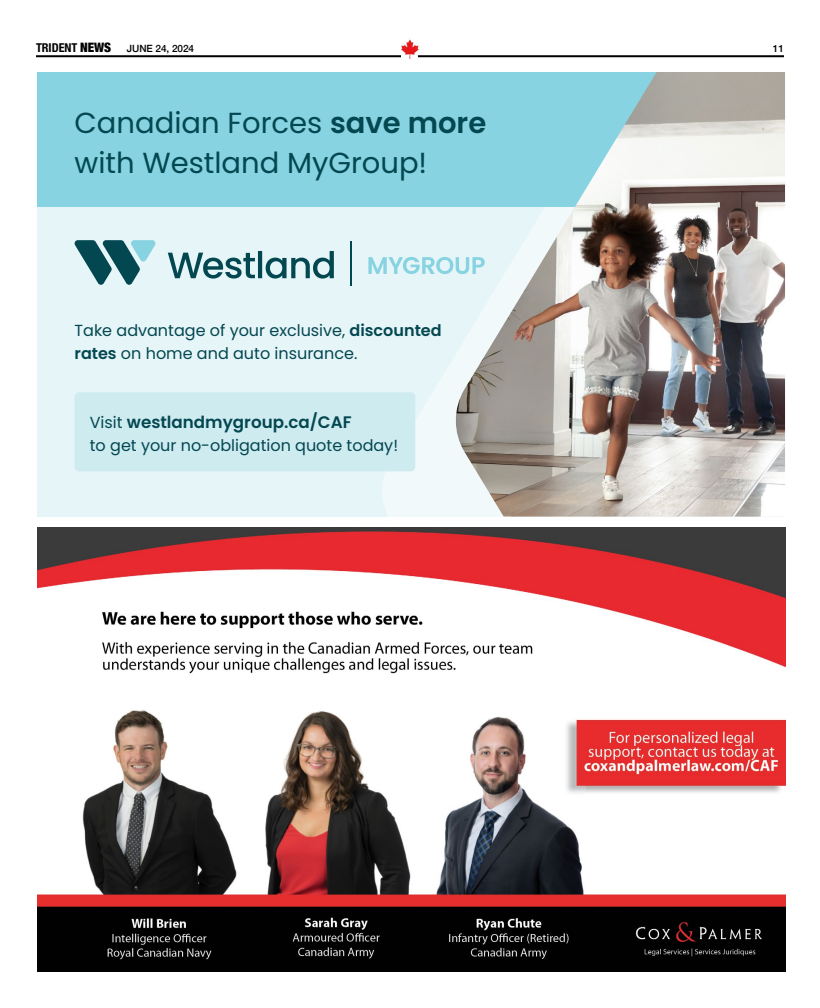
<style>
.page{position:relative;width:820px;height:1008px;background:#fff}
.page>*{position:absolute;margin:0;border:0;box-sizing:border-box;transform-origin:0 0}
.t1{font:29px/40px "Poppins";color:#034751}
.t2{font:600 16.7px "Poppins";color:#034751}
.t3{font:16px/23px "Poppins";color:#034751}
.t4{font:500 10px "Helvetica Neue";letter-spacing:-.005em;color:#000}
.s1{font-family:"Helvetica Neue LT Std";font-weight:700;font-stretch:condensed;font-size:12.2px}
.s2{font-weight:900;font-stretch:condensed;font-size:13px}
.s3{font-weight:600}
.s4{font-weight:400;font-size:16px}
</style>
<div class="page">
<hr style="left:36px;top:55px;width:747px;height:2px;background:#000">
<img style="left:399px;top:39px;width:22px;height:20px">
<img style="left:37px;top:527px;width:747px;height:445px">
<div style="left:37px;top:72px;width:747px;height:445px;background:#e6f5f7"></div>
<svg style="left:383px;top:359px;width:71px;height:158px;fill:#f1f9fa"></svg>
<div style="left:37px;top:72px;width:621px;height:135px;background:#87d3e1"></div>
<img style="left:454px;top:72px;width:330px;height:445px">
<svg style="left:168px;top:251px;width:166px;height:28px"></svg>
<svg style="left:75px;top:240px;width:81px;height:45px"></svg>
<hr style="left:350px;top:241px;width:1px;height:44px;background:#034751">
<svg style="left:368px;top:257px;width:116px;height:17px"></svg>
<div style="left:75px;top:392px;width:340px;height:79px;background:#ceebf0;border-radius:4px"></div>
<p class="t4" style="left:36px;top:40px;width:160px"><span class="s1">TRIDENT</span> <span class="s2">NEWS</span> JUNE 24, 2024</p>
<p class="t4" style="left:772px;top:41px;width:13px">11</p>
<h1 class="t1" style="left:75px;top:103px;width:413px">Canadian Forces <span class="s3">save more </span>with Westland MyGroup!</h1>
<p class="t3" style="left:75px;top:319px;width:368px">Take advantage of your exclusive, <span class="s3">discounted rates</span> on home and auto insurance.</p>
<p class="t2" style="left:90px;top:412px;width:263px"><span class="s4">Visit</span> westlandmygroup.ca/CAF</p>
<p class="t3" style="left:90px;top:434px;width:310px">to get your no-obligation quote today!</p>
</div>
